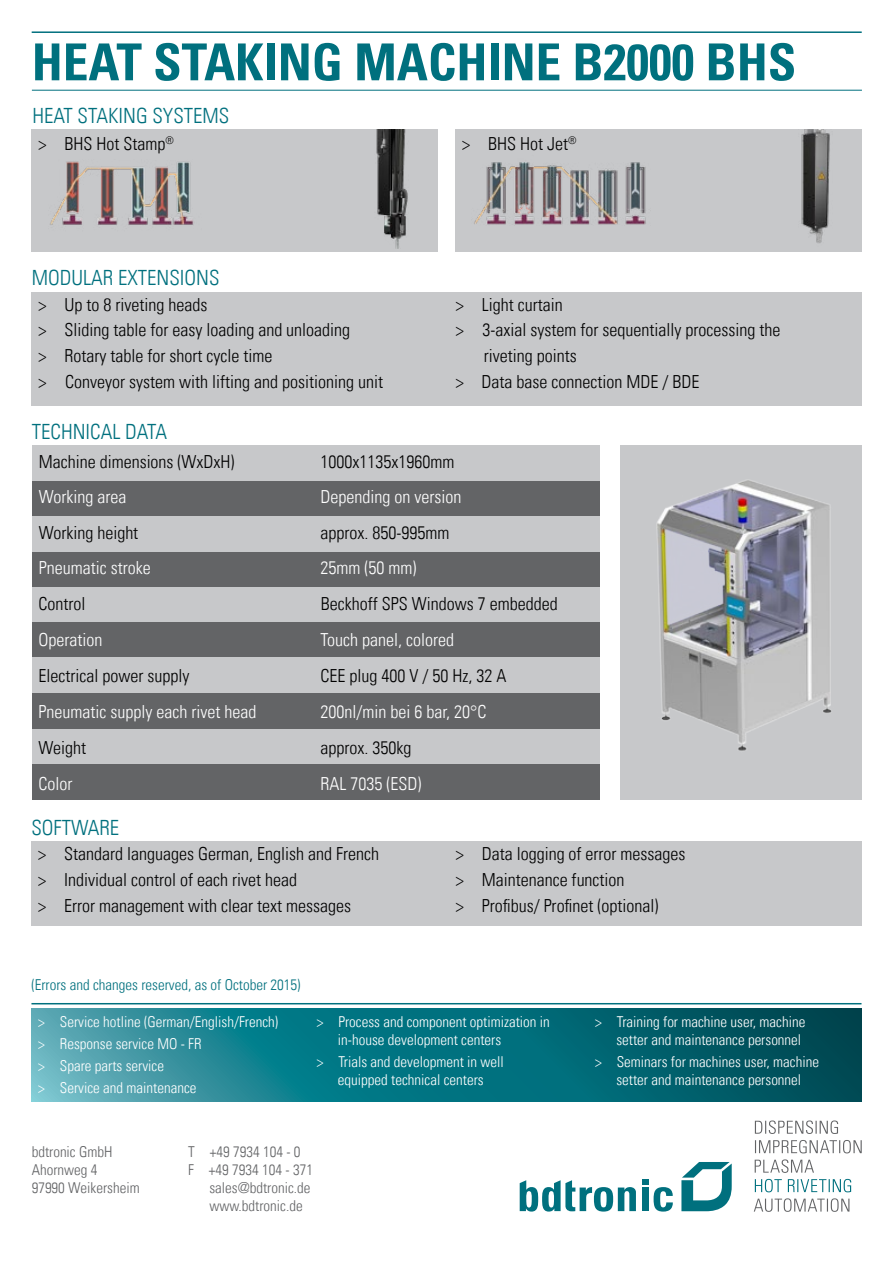
<style>
.page{position:relative;width:893px;height:1263px;background:#fff}
.page>*{position:absolute;margin:0;border:0;box-sizing:border-box;transform-origin:0 0}
.t1{font:51px "Univers Com 67 Bold Cond";color:#00707e}
.t2{font:21px "Univers Com 47 Light Cond";color:#00707e}
.t3{font:18px/25.8px "Univers Com 47 Light Cond";color:#000}
.t4{font:18px "Univers Com 47 Light Cond";color:#fff}
.t5{font:15px/18px "Univers Com 47 Light Cond";color:#fff}
.t6{font:15px/18px "Univers Com 47 Light Cond";color:#636466}
.t7{font:15px "Univers Com 47 Light Cond";color:#00707e}
</style>
<div class="page">
<hr style="left:32px;top:90px;width:830px;height:1px;background:#00707e">
<hr style="left:32px;top:31px;width:830px;height:2px;background:#00707e">
<div style="left:32px;top:130px;width:406px;height:122px;background:#c7c8ca"></div>
<div style="left:32px;top:292px;width:830px;height:114px;background:#c7c8ca"></div>
<div style="left:32px;top:445px;width:568px;height:36px;background:#c7c8ca"></div>
<div style="left:32px;top:586px;width:568px;height:36px;background:#c7c8ca"></div>
<div style="left:32px;top:622px;width:568px;height:35px;background:#636466"></div>
<div style="left:32px;top:657px;width:568px;height:36px;background:#c7c8ca"></div>
<div style="left:32px;top:693px;width:568px;height:36px;background:#636466"></div>
<div style="left:32px;top:729px;width:568px;height:35px;background:#c7c8ca"></div>
<div style="left:32px;top:764px;width:568px;height:36px;background:#636466"></div>
<svg style="left:681px;top:1162px;width:51px;height:49px"></svg>
<svg style="left:520px;top:1180px;width:116px;height:31px"></svg>
<div style="left:642px;top:1187px;width:6px;height:24px;background:#00707e"></div>
<svg style="left:654px;top:1187px;width:19px;height:24px"></svg>
<svg style="left:642px;top:1180px;width:6px;height:5px"></svg>
<svg style="left:754px;top:1198px;width:95px;height:14px"></svg>
<svg style="left:755px;top:1179px;width:96px;height:13px"></svg>
<svg style="left:755px;top:1159px;width:59px;height:14px"></svg>
<svg style="left:755px;top:1140px;width:107px;height:13px"></svg>
<svg style="left:755px;top:1120px;width:83px;height:14px"></svg>
<div style="left:455px;top:130px;width:406px;height:122px;background:#c7c8ca"></div>
<img style="left:376px;top:130px;width:32px;height:119px">
<img style="left:801px;top:130px;width:29px;height:113px">
<img style="left:50px;top:161px;width:144px;height:64px">
<img style="left:474px;top:162px;width:172px;height:63px">
<div style="left:32px;top:481px;width:568px;height:36px;background:#636466"></div>
<div style="left:32px;top:551px;width:568px;height:36px;background:#636466"></div>
<div style="left:621px;top:445px;width:241px;height:355px;background:#c7c8ca"></div>
<div style="left:32px;top:516px;width:568px;height:36px;background:#c7c8ca"></div>
<img style="left:656px;top:480px;width:175px;height:271px">
<div style="left:31px;top:841px;width:830px;height:84px;background:#c7c8ca"></div>
<svg style="left:31px;top:1008px;width:830px;height:94px;background:#117481"></svg>
<hr style="left:31px;top:1003px;width:830px;height:1px;background:#00707e">
<h1 class="t1" style="left:32px;top:31px;width:766px">HEAT STAKING MACHINE B2000 BHS</h1>
<p class="t2" style="left:32px;top:103px;width:198px">HEAT STAKING SYSTEMS</p>
<p class="t3" style="left:38px;top:130px;width:137px">&gt; BHS Hot Stamp<sup>®</sup></p>
<p class="t3" style="left:462px;top:130px;width:116px">&gt; BHS Hot Jet<sup>®</sup></p>
<p class="t2" style="left:32px;top:265px;width:189px">MODULAR EXTENSIONS</p>
<p class="t3" style="left:38px;top:291px;width:346px">&gt; Up to 8 riveting heads<br>&gt; Sliding table for easy loading and unloading<br>&gt; Rotary table for short cycle time<br>&gt; Conveyor system with lifting and positioning unit</p>
<p class="t3" style="left:456px;top:291px;width:108px">&gt; Light curtain</p>
<p class="t3" style="left:456px;top:317px;width:326px">&gt; 3-axial system for sequentially processing the</p>
<p class="t3" style="left:484px;top:343px;width:94px">riveting points</p>
<p class="t3" style="left:456px;top:369px;width:245px">&gt; Data base connection MDE / BDE</p>
<p class="t2" style="left:32px;top:419px;width:137px">TECHNICAL DATA</p>
<p class="t3" style="left:39px;top:449px;width:197px">Machine dimensions (WxDxH)</p>
<p class="t3" style="left:321px;top:449px;width:135px">1000x1135x1960mm</p>
<p class="t4" style="left:39px;top:486px;width:89px">Working area</p>
<p class="t4" style="left:321px;top:486px;width:142px">Depending on version</p>
<p class="t3" style="left:39px;top:520px;width:101px">Working height</p>
<p class="t3" style="left:321px;top:520px;width:130px">approx. 850-995mm</p>
<p class="t4" style="left:39px;top:557px;width:113px">Pneumatic stroke</p>
<p class="t4" style="left:321px;top:557px;width:97px">25mm (50 mm)</p>
<p class="t3" style="left:39px;top:591px;width:48px">Control</p>
<p class="t4" style="left:39px;top:629px;width:65px">Operation</p>
<p class="t3" style="left:39px;top:663px;width:152px">Electrical power supply</p>
<p class="t4" style="left:39px;top:701px;width:219px">Pneumatic supply each rivet head</p>
<p class="t3" style="left:39px;top:735px;width:49px">Weight</p>
<p class="t4" style="left:39px;top:773px;width:35px">Color</p>
<p class="t3" style="left:321px;top:591px;width:238px">Beckhoff SPS Windows 7 embedded</p>
<p class="t4" style="left:321px;top:629px;width:135px">Touch panel, colored</p>
<p class="t3" style="left:321px;top:663px;width:187px">CEE plug 400 V / 50 Hz, 32 A</p>
<p class="t4" style="left:321px;top:701px;width:167px">200nl/min bei 6 bar, 20°C</p>
<p class="t3" style="left:321px;top:735px;width:92px">approx. 350kg</p>
<p class="t4" style="left:321px;top:773px;width:102px">RAL 7035 (ESD)</p>
<p class="t2" style="left:31px;top:815px;width:89px">SOFTWARE</p>
<p class="t3" style="left:38px;top:841px;width:342px">&gt; Standard languages German, English and French &gt; Individual control of each rivet head<br>&gt; Error management with clear text messages</p>
<p class="t3" style="left:456px;top:841px;width:231px">&gt; Data logging of error messages &gt; Maintenance function<br>&gt; Profibus/ Profinet (optional)</p>
<p class="t7" style="left:31px;top:976px;width:271px">(Errors and changes reserved, as of October 2015)</p>
<p class="t5" style="left:38px;top:1010px;width:241px;line-height:22.2px">&gt; Service hotline (German/English/French) &gt; Response service MO - FR<br>&gt; Spare parts service<br>&gt; Service and maintenance</p>
<p class="t5" style="left:338px;top:1012px;width:213px;text-indent:-21px">&gt; Process and component optimization in in-house development centers</p>
<p class="t5" style="left:317px;top:1053px;width:189px;text-align:center">&gt; Trials and development in well equipped technical centers</p>
<p class="t6" style="left:32px;top:1142px;width:109px">bdtronic GmbH<br>Ahornweg 4<br>97990 Weikersheim</p>
<p class="t6" style="left:188px;top:1142px;width:114px">T +49 7934 104 - 0</p>
<p class="t6" style="left:188px;top:1160px;width:126px">F +49 7934 104 - 371</p>
<p class="t6" style="left:209px;top:1178px;width:103px">sales@bdtronic.de</p>
<p class="t6" style="left:209px;top:1196px;width:95px">www.bdtronic.de</p>
<p class="t5" style="left:595px;top:1012px;width:212px;text-align:right">&gt; Training for machine user, machine setter and maintenance personnel</p>
<p class="t5" style="left:595px;top:1053px;width:225px;text-align:center">&gt; Seminars for machines user, machine setter and maintenance personnel</p>
</div>
